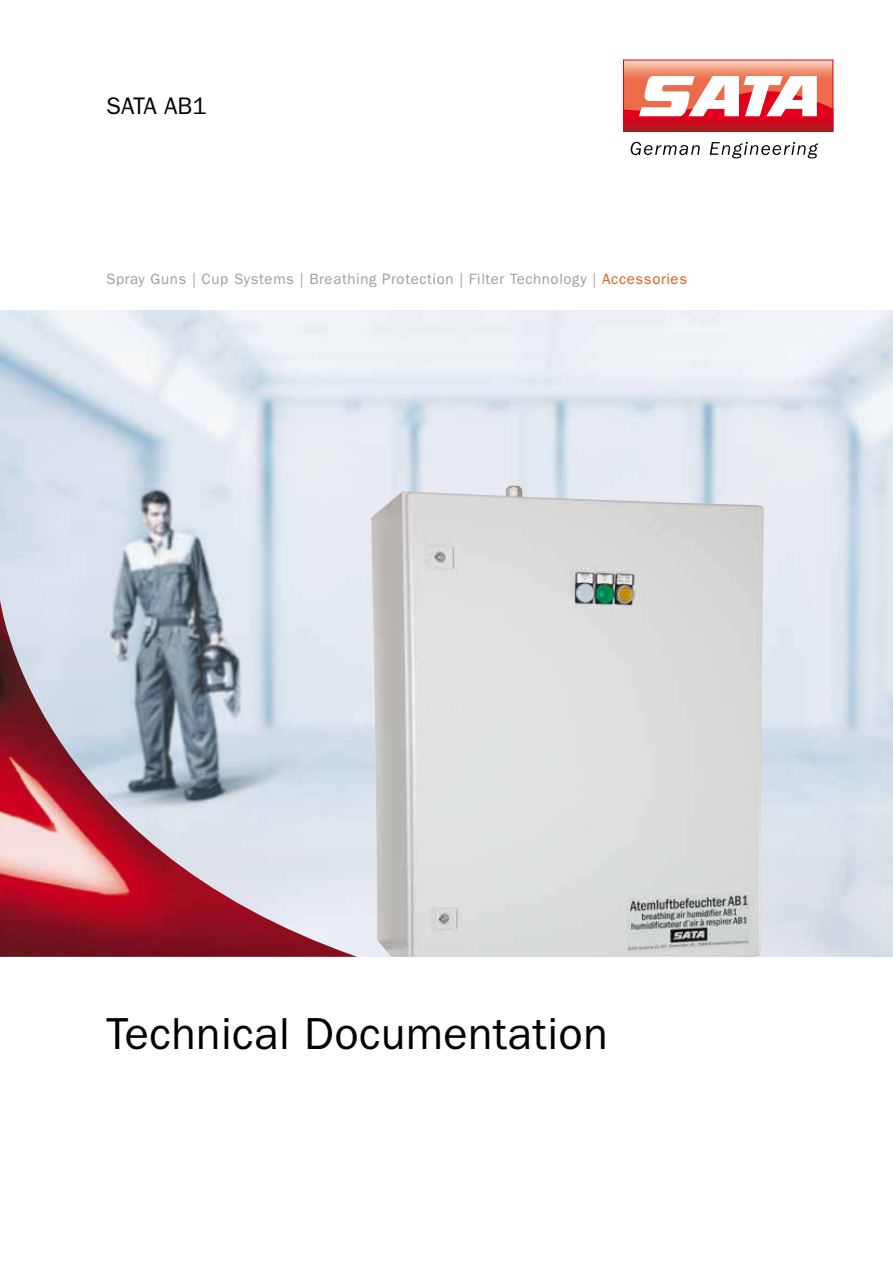
<style>
.page{position:relative;width:893px;height:1263px;background:#fff}
.page>*{position:absolute;margin:0;border:0;box-sizing:border-box;transform-origin:0 0}
.t1{font:45px "ITC Franklin Gothic Std";letter-spacing:.01em;color:#000}
.t2{font:24px "ITC Franklin Gothic Std";color:#000}
.t3{font:15px "ITC Franklin Gothic Std";letter-spacing:.04em;color:#9c9e9f}
.s1{color:#e15c13}
</style>
<div class="page">
<img style="left:0;top:310px;width:893px;height:647px">
<svg style="left:631px;top:142px;width:69px;height:13px"></svg>
<svg style="left:710px;top:142px;width:108px;height:16px"></svg>
<svg style="left:623px;top:60px;width:210px;height:72px"></svg>
<img style="left:371px;top:485px;width:393px;height:472px">
<img style="left:0;top:600px;width:357px;height:357px">
<h2 class="t2" style="left:106px;top:92px;width:102px">SATA AB1</h2>
<p class="t3" style="left:106px;top:270px;width:582px">Spray Guns | Cup Systems | Breathing Protection | Filter Technology | <span class="s1">Accessories</span></p>
<h1 class="t1" style="left:106px;top:1007px;width:503px">Technical Documentation</h1>
</div>
